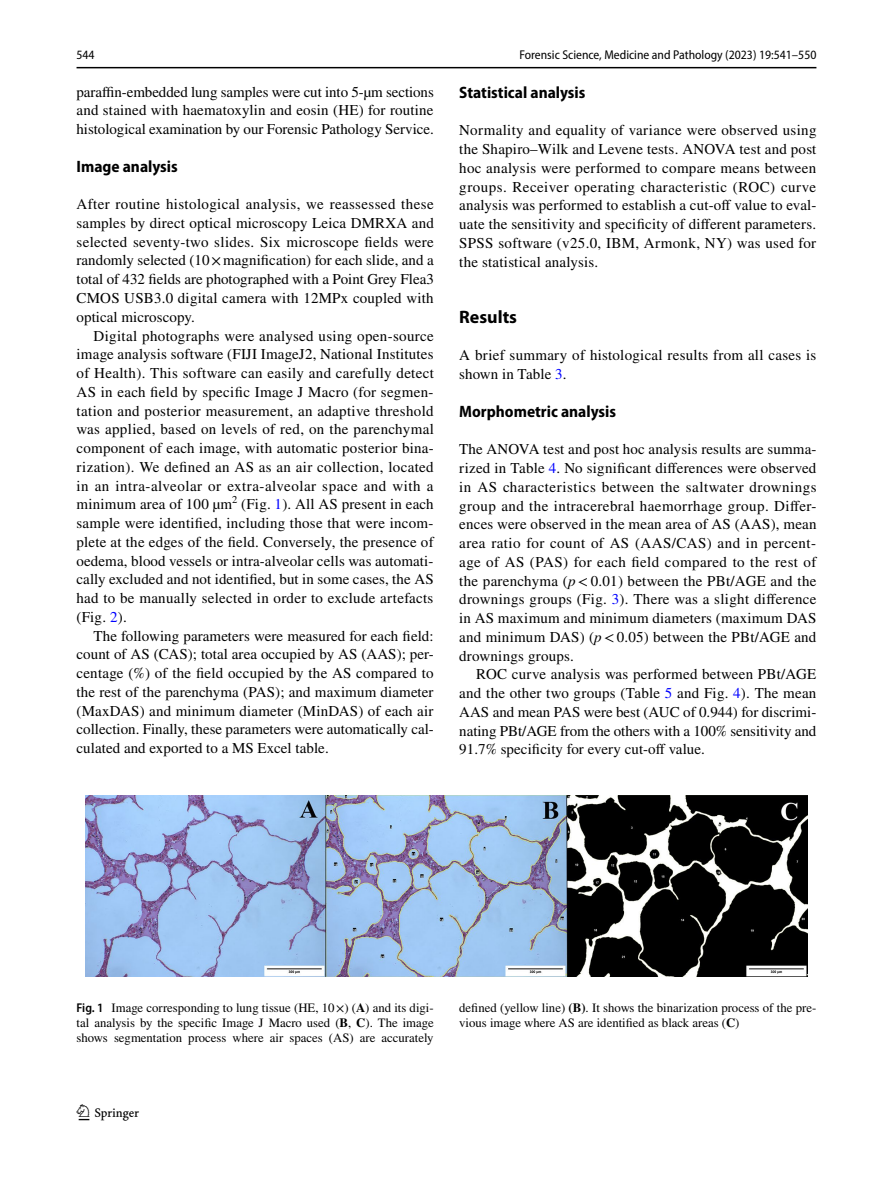
<style>
.page{position:relative;width:893px;height:1187px;background:#fff}
.page>*{position:absolute;margin:0;border:0;box-sizing:border-box;transform-origin:0 0}
.t1{font:22.5px "Springnew Regular 2";color:#000}
.t2{font:700 18px "Myriad Pro";color:#000}
.t3{font:700 semi-condensed 16.5px "Myriad Pro";color:#000}
.t4{font:15px/18.8px "STIX";letter-spacing:.01em;color:#000;text-align:justify}
.t5{font:12.75px/15px "STIX";color:#000;text-align:justify}
.t6{font:semi-condensed 12.75px "Myriad Pro";color:#000}
.s1{color:#00f}
.s2{font-style:italic}
.s3{font-family:"Myriad Pro";font-weight:600;font-stretch:semi-condensed}
.s4{font-weight:700}
</style>
<div class="page">
<hr style="left:77px;top:67px;width:739px;height:1px;background:#000">
<img style="left:85px;top:796px;width:723px;height:180px">
<p class="t6" style="left:77px;top:48px;width:20px">544</p>
<p class="t6" style="left:519px;top:48px;width:298px">Forensic Science, Medicine and Pathology (2023) 19:541–550</p>
<p class="t4" style="left:77px;top:83px;width:359px">paraffin-embedded lung samples were cut into 5-µm sections and stained with haematoxylin and eosin (HE) for routine histological examination by our Forensic Pathology Service.</p>
<p class="t3" style="left:77px;top:157px;width:103px">Image analysis</p>
<p class="t4" style="left:77px;top:196px;width:359px">After routine histological analysis, we reassessed these samples by direct optical microscopy Leica DMRXA and selected seventy-two slides. Six microscope fields were randomly selected (10×magnification) for each slide, and a total of 432 fields are photographed with a Point Grey Flea3<br>CMOS USB3.0 digital camera with 12MPx coupled with optical microscopy.</p>
<p class="t4" style="left:77px;top:327px;width:359px;text-indent:17px">Digital photographs were analysed using open-source image analysis software (FIJI ImageJ2, National Institutes of Health). This software can easily and carefully detect AS in each field by specific Image J Macro (for segmen&shy;tation and posterior measurement, an adaptive threshold was applied, based on levels of red, on the parenchymal component of each image, with automatic posterior bina&shy;rization). We defined an AS as an air collection, located in an intra-alveolar or extra-alveolar space and with a minimum area of 100 µm<sup>2</sup> (Fig. <span class="s1">1</span>). All AS present in each sample were identified, including those that were incom&shy;plete at the edges of the field. Conversely, the presence of oedema, blood vessels or intra-alveolar cells was automati&shy;cally excluded and not identified, but in some cases, the AS had to be manually selected in order to exclude artefacts (Fig. <span class="s1">2</span>).</p>
<p class="t4" style="left:77px;top:627px;width:359px;text-indent:17px">The following parameters were measured for each field: count of AS (CAS); total area occupied by AS (AAS); per&shy;centage (%) of the field occupied by the AS compared to the rest of the parenchyma (PAS); and maximum diameter (MaxDAS) and minimum diameter (MinDAS) of each air collection. Finally, these parameters were automatically cal&shy;culated and exported to a MS Excel table.</p>
<p class="t3" style="left:459px;top:83px;width:128px">Statistical analysis</p>
<p class="t4" style="left:459px;top:122px;width:359px">Normality and equality of variance were observed using the Shapiro–Wilk and Levene tests. ANOVA test and post hoc analysis were performed to compare means between groups. Receiver operating characteristic (ROC) curve analysis was performed to establish a cut-off value to eval&shy;uate the sensitivity and specificity of different parameters.<br>SPSS software (v25.0, IBM, Armonk, NY) was used for the statistical analysis.</p>
<p class="t2" style="left:459px;top:305px;width:59px">Results</p>
<p class="t4" style="left:459px;top:347px;width:359px">A brief summary of histological results from all cases is shown in Table <span class="s1">3</span>.</p>
<p class="t3" style="left:459px;top:402px;width:158px">Morphometric analysis</p>
<p class="t4" style="left:459px;top:441px;width:359px">The ANOVA test and post hoc analysis results are summa&shy;rized in Table <span class="s1">4</span>. No significant differences were observed in AS characteristics between the saltwater drownings group and the intracerebral haemorrhage group. Differ&shy;ences were observed in the mean area of AS (AAS), mean area ratio for count of AS (AAS/CAS) and in percent&shy;age of AS (PAS) for each field compared to the rest of the parenchyma (<span class="s2">p</span>&lt;0.01) between the PBt/AGE and the drownings groups (Fig. <span class="s1">3</span>). There was a slight difference in AS maximum and minimum diameters (maximum DAS and minimum DAS) (<span class="s2">p</span>&lt;0.05) between the PBt/AGE and drownings groups.</p>
<p class="t4" style="left:459px;top:666px;width:359px;text-indent:17px">ROC curve analysis was performed between PBt/AGE and the other two groups (Table <span class="s1">5</span> and Fig. <span class="s1">4</span>). The mean AAS and mean PAS were best (AUC of 0.944) for discrimi&shy;nating PBt/AGE from the others with a 100% sensitivity and 91.7% specificity for every cut-off value.</p>
<p class="t5" style="left:77px;top:1000px;width:359px"><span class="s3">Fig. 1</span> Image corresponding to lung tissue (HE, 10×) (<span class="s4">A</span>) and its digi&shy;tal analysis by the specific Image J Macro used (<span class="s4">B</span>, <span class="s4">C</span>). The image shows segmentation process where air spaces (AS) are accurately</p>
<p class="t5" style="left:459px;top:1000px;width:359px">defined (yellow line) <span class="s4">(B)</span>. It shows the binarization process of the pre&shy;vious image where AS are identified as black areas (<span class="s4">C</span>)</p>
<h1 class="t1" style="left:79px;top:1104px;width:62px">1 3</h1>
</div>
